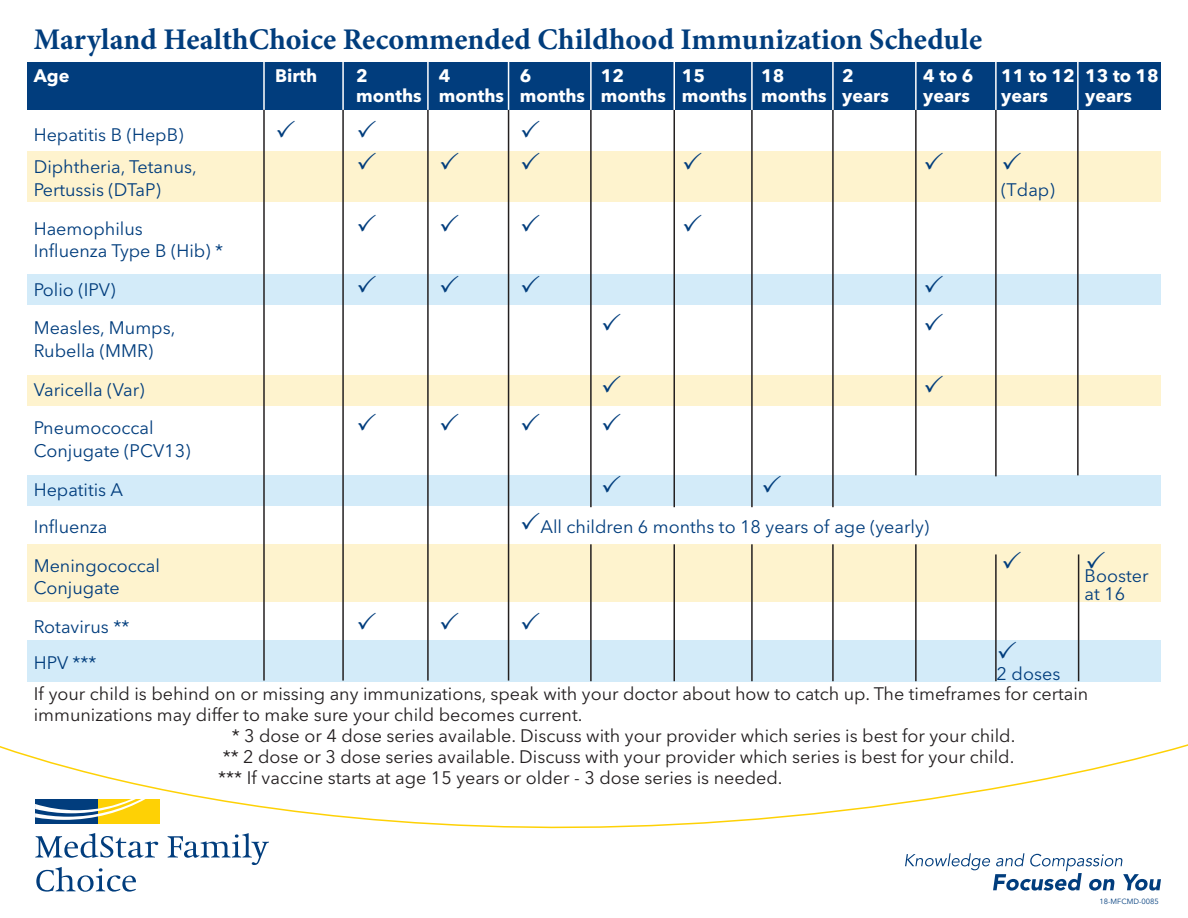
<style>
.page{position:relative;width:1188px;height:918px;background:#fff}
.page>*{position:absolute;margin:0;border:0;box-sizing:border-box;transform-origin:0 0}
.t1{font:700 30px "Minion Pro";color:#013d7d}
.t2{font:18px/31.5px "Avenir Next LT Pro";color:#231f20}
.t3{font:18px/22.5px "Avenir Next LT Pro";color:#013d7d}
.t4{font:700 18px "Avenir Next LT Pro";color:#fff}
.t5{font:7.5px "Avenir Next LT Pro";color:#013d7d}
.s1{color:#013d7d}
</style>
<div class="page">
<svg style="left:0;top:681px;width:1188px;height:177px"></svg>
<div style="left:27px;top:375px;width:1134px;height:31px;background:#fef3ce"></div>
<div style="left:27px;top:475px;width:1134px;height:31px;background:#d3ebf9"></div>
<div style="left:27px;top:544px;width:1134px;height:58px;background:#fef3ce"></div>
<div style="left:27px;top:640px;width:1134px;height:41px;background:#d3ebf9"></div>
<div style="left:27px;top:274px;width:1134px;height:31px;background:#d3ebf9"></div>
<div style="left:27px;top:151px;width:1134px;height:51px;background:#fef3ce"></div>
<div style="left:27px;top:63px;width:1134px;height:47px;background:#013d7d"></div>
<svg style="left:36px;top:867px;width:100px;height:25px"></svg>
<svg style="left:35px;top:833px;width:123px;height:25px"></svg>
<svg style="left:168px;top:833px;width:101px;height:32px"></svg>
<svg style="left:34px;top:797px;width:127px;height:28px"></svg>
<div style="left:97px;top:799px;width:62px;height:25px;background:#fed105"></div>
<div style="left:35px;top:799px;width:62px;height:25px;background:#013d7d"></div>
<svg style="left:35px;top:799px;width:111px;height:21px"></svg>
<hr style="left:590px;top:110px;width:2px;height:397px;background:#231f20">
<hr style="left:674px;top:110px;width:1px;height:397px;background:#231f20">
<hr style="left:751px;top:110px;width:2px;height:397px;background:#231f20">
<hr style="left:832px;top:110px;width:2px;height:397px;background:#231f20">
<hr style="left:915px;top:110px;width:2px;height:365px;background:#231f20">
<hr style="left:995px;top:110px;width:2px;height:366px;background:#231f20">
<hr style="left:1077px;top:110px;width:2px;height:365px;background:#231f20">
<hr style="left:263px;top:61px;width:2px;height:49px;background:#fff">
<hr style="left:342px;top:61px;width:2px;height:49px;background:#fff">
<hr style="left:427px;top:61px;width:2px;height:49px;background:#fff">
<hr style="left:508px;top:61px;width:1px;height:49px;background:#fff">
<hr style="left:590px;top:61px;width:2px;height:49px;background:#fff">
<hr style="left:674px;top:61px;width:1px;height:49px;background:#fff">
<hr style="left:751px;top:61px;width:2px;height:49px;background:#fff">
<hr style="left:832px;top:61px;width:2px;height:49px;background:#fff">
<hr style="left:915px;top:61px;width:2px;height:49px;background:#fff">
<hr style="left:995px;top:61px;width:2px;height:49px;background:#fff">
<hr style="left:1077px;top:61px;width:2px;height:49px;background:#fff">
<hr style="left:590px;top:544px;width:2px;height:137px;background:#231f20">
<hr style="left:674px;top:544px;width:1px;height:137px;background:#231f20">
<hr style="left:751px;top:544px;width:2px;height:137px;background:#231f20">
<hr style="left:832px;top:544px;width:2px;height:137px;background:#231f20">
<hr style="left:915px;top:544px;width:2px;height:137px;background:#231f20">
<hr style="left:263px;top:110px;width:2px;height:571px;background:#231f20">
<hr style="left:342px;top:110px;width:2px;height:571px;background:#231f20">
<hr style="left:427px;top:110px;width:2px;height:571px;background:#231f20">
<hr style="left:508px;top:110px;width:1px;height:571px;background:#231f20">
<hr style="left:995px;top:554px;width:2px;height:127px;background:#231f20">
<hr style="left:1078px;top:554px;width:1px;height:127px;background:#231f20">
<svg style="left:905px;top:853px;width:256px;height:38px"></svg>
<p class="t1" style="left:34px;top:19px;width:950px">Maryland HealthChoice Recommended Childhood Immunization Schedule</p>
<p class="t4" style="left:34px;top:65px;width:37px">Age</p>
<p class="t4" style="left:275px;top:65px;width:44px">Birth</p>
<p class="t4" style="left:356px;top:65px;width:13px">2</p>
<p class="t4" style="left:439px;top:65px;width:13px">4</p>
<p class="t4" style="left:520px;top:65px;width:13px">6</p>
<p class="t4" style="left:601px;top:65px;width:25px">12</p>
<p class="t4" style="left:682px;top:65px;width:25px">15</p>
<p class="t4" style="left:761px;top:65px;width:25px">18</p>
<p class="t4" style="left:842px;top:65px;width:13px">2</p>
<p class="t4" style="left:923px;top:65px;width:52px">4 to 6</p>
<p class="t4" style="left:1001px;top:65px;width:159px">11 to 12 13 to 18</p>
<p class="t4" style="left:356px;top:85px;width:534px">months months months months months months years</p>
<p class="t4" style="left:923px;top:85px;width:48px">years</p>
<p class="t4" style="left:1001px;top:85px;width:48px">years</p>
<p class="t4" style="left:1085px;top:85px;width:48px">years</p>
<p class="t3" style="left:34px;top:123px;width:151px">Hepatitis B (HepB)</p>
<p class="t3" style="left:34px;top:156px;width:165px">Diphtheria, Tetanus,<br>Pertussis (DTaP)</p>
<p class="t3" style="left:1001px;top:178px;width:55px">(Tdap)</p>
<p class="t3" style="left:34px;top:217px;width:191px">Haemophilus<br>Influenza Type B (Hib) *</p>
<p class="t3" style="left:34px;top:278px;width:83px">Polio (IPV)</p>
<p class="t3" style="left:34px;top:317px;width:143px">Measles, Mumps,<br>Rubella (MMR)</p>
<p class="t3" style="left:34px;top:378px;width:112px">Varicella (Var)</p>
<p class="t3" style="left:34px;top:417px;width:158px">Pneumococcal<br>Conjugate (PCV13)</p>
<p class="t3" style="left:34px;top:478px;width:91px">Hepatitis A</p>
<p class="t3" style="left:34px;top:516px;width:75px">Influenza</p>
<p class="t3" style="left:540px;top:516px;width:390px">All children 6 months to 18 years of age (yearly)</p>
<p class="t3" style="left:34px;top:554px;width:128px">Meningococcal<br>Conjugate</p>
<p class="t3" style="left:34px;top:615px;width:97px">Rotavirus **</p>
<p class="t2" style="left:34px;top:647px;width:1056px"><span class="s1">HPV ***<br></span>If your child is behind on or missing any immunizations, speak with your doctor about how to catch up. The timeframes for certain</p>
<p class="t2" style="left:34px;top:699px;width:550px">immunizations may differ to make sure your child becomes current.</p>
<p class="t2" style="left:232px;top:720px;width:785px">* 3 dose or 4 dose series available. Discuss with your provider which series is best for your child.</p>
<p class="t2" style="left:223px;top:741px;width:793px">** 2 dose or 3 dose series available. Discuss with your provider which series is best for your child.</p>
<p class="t2" style="left:218px;top:762px;width:566px">*** If vaccine starts at age 15 years or older - 3 dose series is needed.</p>
<p class="t3" style="left:1085px;top:567px;width:65px;line-height:18px">Booster at 16</p>
<p class="t3" style="left:997px;top:663px;width:65px">2 doses</p>
<p class="t5" style="left:1099px;top:897px;width:61px">18-MFCMD-0085</p>
</div>
